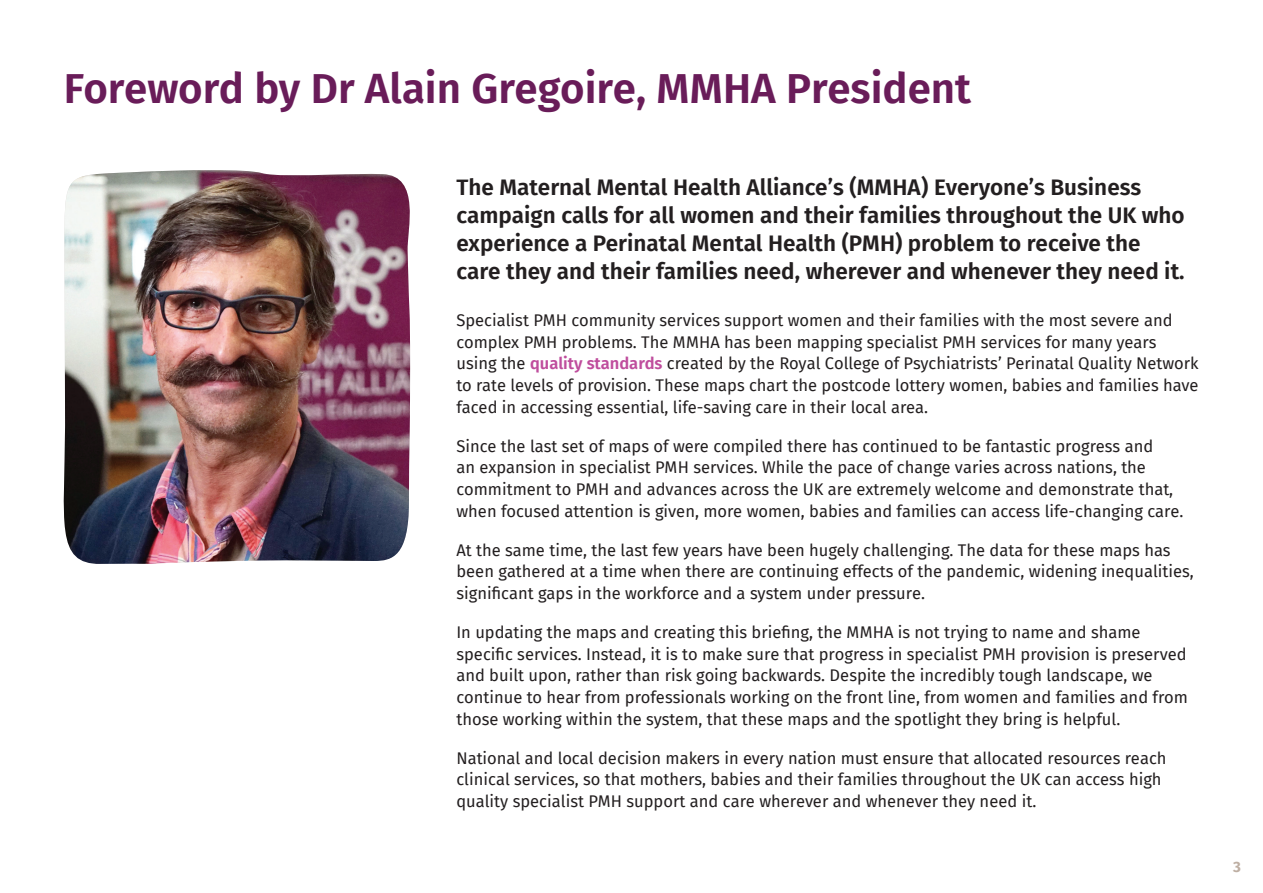
<style>
.page{position:relative;width:1263px;height:893px;background:#fff}
.page>*{position:absolute;margin:0;border:0;box-sizing:border-box;transform-origin:0 0}
.t1{font:600 42px "Fira Sans";color:#691c59}
.t2{font:600 22.5px/27.8px "Fira Sans";color:#231f20}
.t3{font:16.5px/21.8px "Fira Sans";color:#231f20}
.t4{font:700 15px "Fira Sans";color:#beafa3}
.s1{font-weight:600;color:#bf4d9d}
</style>
<div class="page">
<img style="left:64px;top:170px;width:346px;height:394px">
<h1 class="t1" style="left:64px;top:54px;width:909px">Foreword by Dr Alain Gregoire, MMHA President</h1>
<p class="t2" style="left:456px;top:172px;width:730px">The Maternal Mental Health Alliance’s (MMHA) Everyone’s Business campaign calls for all women and their families throughout the UK who experience a Perinatal Mental Health (PMH) problem to receive the care they and their families need, wherever and whenever they need it.</p>
<p class="t3" style="left:456px;top:309px;width:744px">Specialist PMH community services support women and their families with the most severe and complex PMH problems. The MMHA has been mapping specialist PMH services for many years using the <span class="s1">quality standards</span> created by the Royal College of Psychiatrists’ Perinatal Quality Network to rate levels of provision. These maps chart the postcode lottery women, babies and families have faced in accessing essential, life-saving care in their local area.</p>
<p class="t3" style="left:456px;top:435px;width:728px">Since the last set of maps of were compiled there has continued to be fantastic progress and<br>an expansion in specialist PMH services. While the pace of change varies across nations, the commitment to PMH and advances across the UK are extremely welcome and demonstrate that, when focused attention is given, more women, babies and families can access life-changing care.</p>
<p class="t3" style="left:456px;top:539px;width:739px">At the same time, the last few years have been hugely challenging. The data for these maps has been gathered at a time when there are continuing effects of the pandemic, widening inequalities, significant gaps in the workforce and a system under pressure.</p>
<p class="t3" style="left:456px;top:621px;width:733px">In updating the maps and creating this briefing, the MMHA is not trying to name and shame specific services. Instead, it is to make sure that progress in specialist PMH provision is preserved and built upon, rather than risk going backwards. Despite the incredibly tough landscape, we continue to hear from professionals working on the front line, from women and families and from those working within the system, that these maps and the spotlight they bring is helpful.</p>
<p class="t3" style="left:456px;top:747px;width:712px">National and local decision makers in every nation must ensure that allocated resources reach clinical services, so that mothers, babies and their families throughout the UK can access high quality specialist PMH support and care wherever and whenever they need it.</p>
<p class="t4" style="left:1233px;top:854px;width:9px">3</p>
</div>
